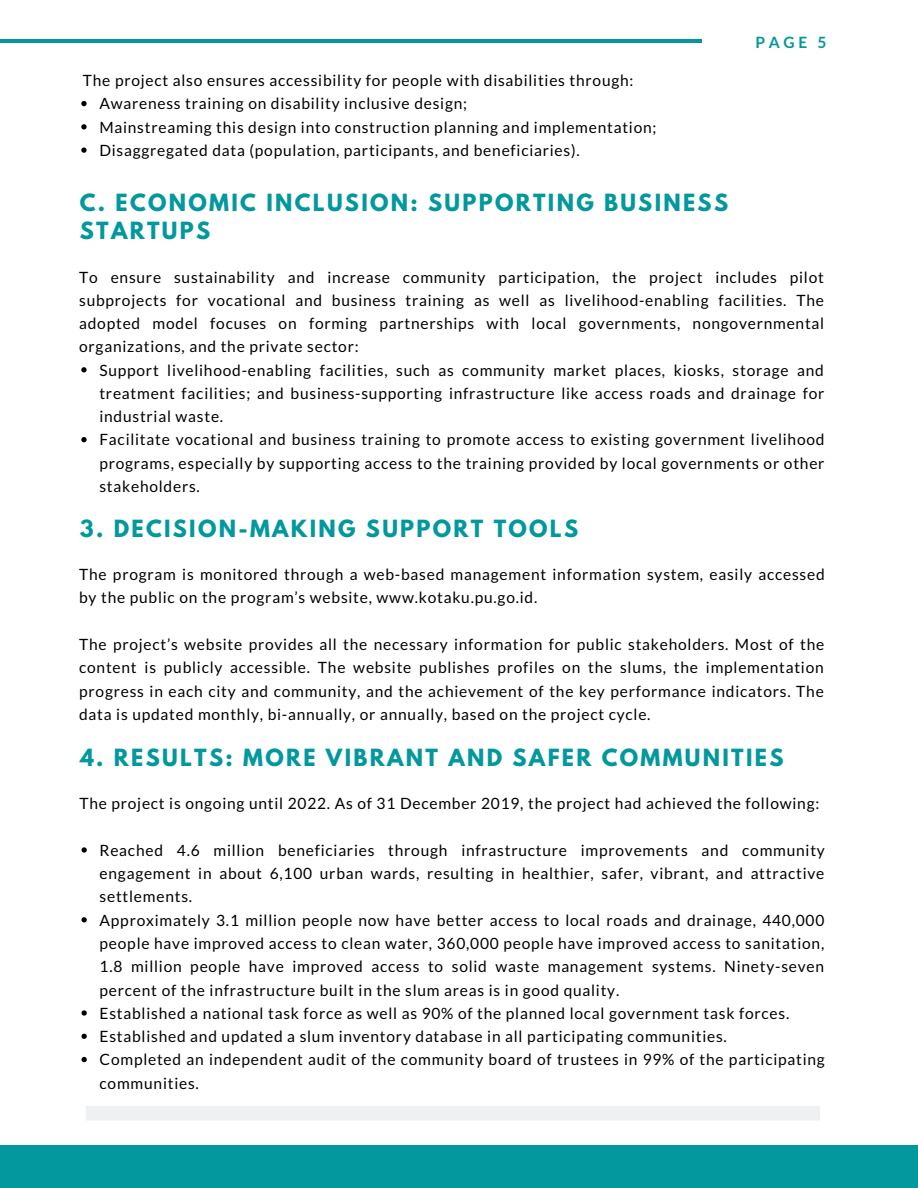
<style>
.page{position:relative;width:918px;height:1188px;background:#fff}
.page>*{position:absolute;margin:0;border:0;box-sizing:border-box;transform-origin:0 0}
.t1{font:700 21px/28.5px "League Spartan";letter-spacing:.11em;color:#03989e}
.t2{font:15.6px/23.2px "Lato";letter-spacing:.05em;color:#000}
.t3{font:700 15.6px "Lato";color:#03989e}
</style>
<div class="page">
<hr style="left:0;top:40px;width:702px;height:3px;background:#03989e">
<div style="left:0;top:1146px;width:918px;height:42px;background:#03989e"></div>
<svg style="left:81px;top:367px;width:6px;height:5px"></svg>
<svg style="left:81px;top:437px;width:6px;height:5px"></svg>
<svg style="left:82px;top:847px;width:5px;height:6px"></svg>
<svg style="left:82px;top:917px;width:5px;height:5px"></svg>
<svg style="left:82px;top:1010px;width:5px;height:6px"></svg>
<svg style="left:82px;top:1034px;width:5px;height:5px"></svg>
<svg style="left:82px;top:1057px;width:5px;height:5px"></svg>
<div style="left:86px;top:1106px;width:734px;height:14px;background:#eff0f2"></div>
<svg style="left:81px;top:101px;width:6px;height:5px"></svg>
<svg style="left:81px;top:124px;width:6px;height:6px"></svg>
<svg style="left:81px;top:147px;width:6px;height:6px"></svg>
<p class="t2" style="left:83px;top:68px;width:552px">The project also ensures accessibility for people with disabilities through:</p>
<p class="t2" style="left:99px;top:92px;width:559px">Awareness training on disability inclusive design;<br>Mainstreaming this design into construction planning and implementation;<br>Disaggregated data (population, participants, and beneficiaries).</p>
<h1 class="t1" style="left:80px;top:191px;width:650px">C. ECONOMIC INCLUSION: SUPPORTING BUSINESS<br>STARTUPS</h1>
<p class="t3" style="left:756px;top:32px;width:72px">PAGE 5</p>
<p class="t2" style="left:79px;top:265px;width:747px;text-align:justify">To ensure sustainability and increase community participation, the project includes pilot subprojects for vocational and business training as well as livelihood-enabling facilities. The adopted model focuses on forming partnerships with local governments, nongovernmental organizations, and the private sector:</p>
<p class="t2" style="left:99px;top:358px;width:727px">Support livelihood-enabling facilities, such as community market places, kiosks, storage and treatment facilities; and business-supporting infrastructure like access roads and drainage for industrial waste.<br>Facilitate vocational and business training to promote access to existing government livelihood programs, especially by supporting access to the training provided by local governments or other stakeholders.</p>
<h1 class="t1" style="left:80px;top:517px;width:500px">3. DECISION-MAKING SUPPORT TOOLS</h1>
<p class="t2" style="left:79px;top:563px;width:747px">The program is monitored through a web-based management information system, easily accessed by the public on the program’s website, www.kotaku.pu.go.id.</p>
<p class="t2" style="left:79px;top:632px;width:747px;text-align:justify">The project’s website provides all the necessary information for public stakeholders. Most of the content is publicly accessible. The website publishes profiles on the slums, the implementation progress in each city and community, and the achievement of the key performance indicators. The data is updated monthly, bi-annually, or annually, based on the project cycle.</p>
<h1 class="t1" style="left:80px;top:746px;width:705px">4. RESULTS: MORE VIBRANT AND SAFER COMMUNITIES</h1>
<p class="t2" style="left:79px;top:792px;width:741px">The project is ongoing until 2022. As of 31 December 2019, the project had achieved the following:</p>
<p class="t2" style="left:100px;top:838px;width:727px">Reached 4.6 million beneficiaries through infrastructure improvements and community engagement in about 6,100 urban wards, resulting in healthier, safer, vibrant, and attractive settlements.<br>Approximately 3.1 million people now have better access to local roads and drainage, 440,000 people have improved access to clean water, 360,000 people have improved access to sanitation, 1.8 million people have improved access to solid waste management systems. Ninety-seven percent of the infrastructure built in the slum areas is in good quality.<br>Established a national task force as well as 90% of the planned local government task forces.<br>Established and updated a slum inventory database in all participating communities.<br>Completed an independent audit of the community board of trustees in 99% of the participating communities.</p>
</div>
